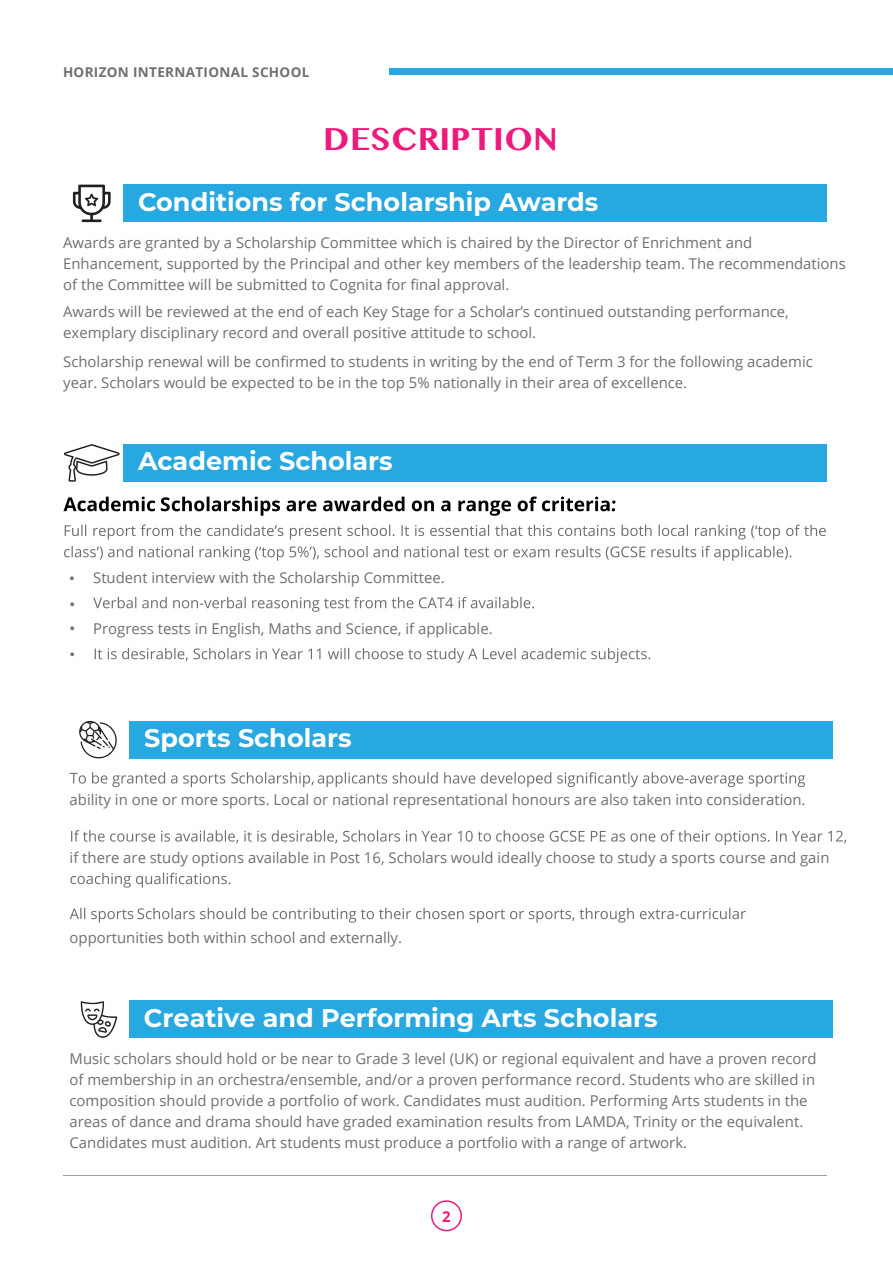
<style>
.page{position:relative;width:893px;height:1263px;background:#fff}
.page>*{position:absolute;margin:0;border:0;box-sizing:border-box;transform-origin:0 0}
.t1{font:700 33px "Lao MN";color:#ec1b7b}
.t2{font:700 25.5px "Montserrat";color:#fff}
.t3{font:18px/25.3px "Myriad Pro";color:#6d6f70;text-align:justify}
.t4{font:700 15px "Open Sans";color:#ec1b7b}
.t5{font:14.85px/21px "Open Sans";color:#6d6f70}
.t6{font:700 13.5px "Open Sans";letter-spacing:.025em;color:#6d6f70}
</style>
<div class="page">
<div style="left:123px;top:185px;width:704px;height:37px;background:#27a8e0"></div>
<div style="left:123px;top:444px;width:704px;height:38px;background:#27a8e0"></div>
<svg style="left:63px;top:496px;width:552px;height:20px"></svg>
<svg style="left:65px;top:524px;width:761px;height:15px"></svg>
<svg style="left:64px;top:546px;width:727px;height:15px"></svg>
<svg style="left:93px;top:597px;width:441px;height:15px"></svg>
<svg style="left:95px;top:648px;width:555px;height:15px"></svg>
<svg style="left:64px;top:444px;width:56px;height:38px"></svg>
<svg style="left:73px;top:185px;width:38px;height:37px"></svg>
<div style="left:390px;top:69px;width:503px;height:6px;background:#27a8e0"></div>
<div style="left:431px;top:1200px;width:31px;height:31px;border:2px solid #ec1b7b;border-radius:50%"></div>
<hr style="left:63px;top:1175px;width:764px;height:1px;background:#a09f9f">
<svg style="left:70px;top:772px;width:735px;height:15px"></svg>
<svg style="left:71px;top:830px;width:775px;height:15px"></svg>
<svg style="left:70px;top:873px;width:160px;height:15px"></svg>
<svg style="left:70px;top:908px;width:676px;height:15px"></svg>
<div style="left:129px;top:721px;width:704px;height:37px;background:#27a8e0"></div>
<svg style="left:79px;top:720px;width:38px;height:39px"></svg>
<div style="left:129px;top:1001px;width:703px;height:37px;background:#27a8e0"></div>
<svg style="left:81px;top:1001px;width:36px;height:37px"></svg>
<p class="t6" style="left:63px;top:62px;width:248px">HORIZON INTERNATIONAL SCHOOL</p>
<h1 class="t1" style="left:323px;top:119px;width:236px">DESCRIPTION</h1>
<h2 class="t2" style="left:138px;top:183px;width:462px">Conditions for Scholarship Awards</h2>
<p class="t5" style="left:63px;top:232px;width:784px">Awards are granted by a Scholarship Committee which is chaired by the Director of Enrichment and<br>Enhancement, supported by the Principal and other key members of the leadership team. The recommendations of the Committee will be submitted to Cognita for final approval.</p>
<p class="t5" style="left:63px;top:301px;width:727px">Awards will be reviewed at the end of each Key Stage for a Scholar’s continued outstanding performance, exemplary disciplinary record and overall positive attitude to school.</p>
<p class="t5" style="left:63px;top:351px;width:751px">Scholarship renewal will be confirmed to students in writing by the end of Term 3 for the following academic year. Scholars would be expected to be in the top 5% nationally in their area of excellence.</p>
<h2 class="t2" style="left:138px;top:443px;width:256px">Academic Scholars</h2>
<p class="t3" style="left:70px;top:564px;width:7px">• • • •</p>
<p class="t5" style="left:93px;top:566px;width:353px">Student interview with the Scholarship Committee.</p>
<p class="t5" style="left:93px;top:617px;width:401px">Progress tests in English, Maths and Science, if applicable.</p>
<h2 class="t2" style="left:144px;top:720px;width:209px">Sports Scholars</h2>
<p class="t5" style="left:70px;top:788px;width:737px">ability in one or more sports. Local or national representational honours are also taken into consideration.</p>
<p class="t5" style="left:70px;top:846px;width:761px">if there are study options available in Post 16, Scholars would ideally choose to study a sports course and gain</p>
<p class="t5" style="left:70px;top:927px;width:334px">opportunities both within school and externally.</p>
<h2 class="t2" style="left:144px;top:999px;width:515px">Creative and Performing Arts Scholars</h2>
<p class="t5" style="left:70px;top:1047px;width:749px">Music scholars should hold or be near to Grade 3 level (UK) or regional equivalent and have a proven record of membership in an orchestra/ensemble, and/or a proven performance record. Students who are skilled in composition should provide a portfolio of work. Candidates must audition. Performing Arts students in the areas of dance and drama should have graded examination results from LAMDA, Trinity or the equivalent.<br>Candidates must audition. Art students must produce a portfolio with a range of artwork.</p>
<p class="t4" style="left:442px;top:1206px;width:10px">2</p>
</div>
